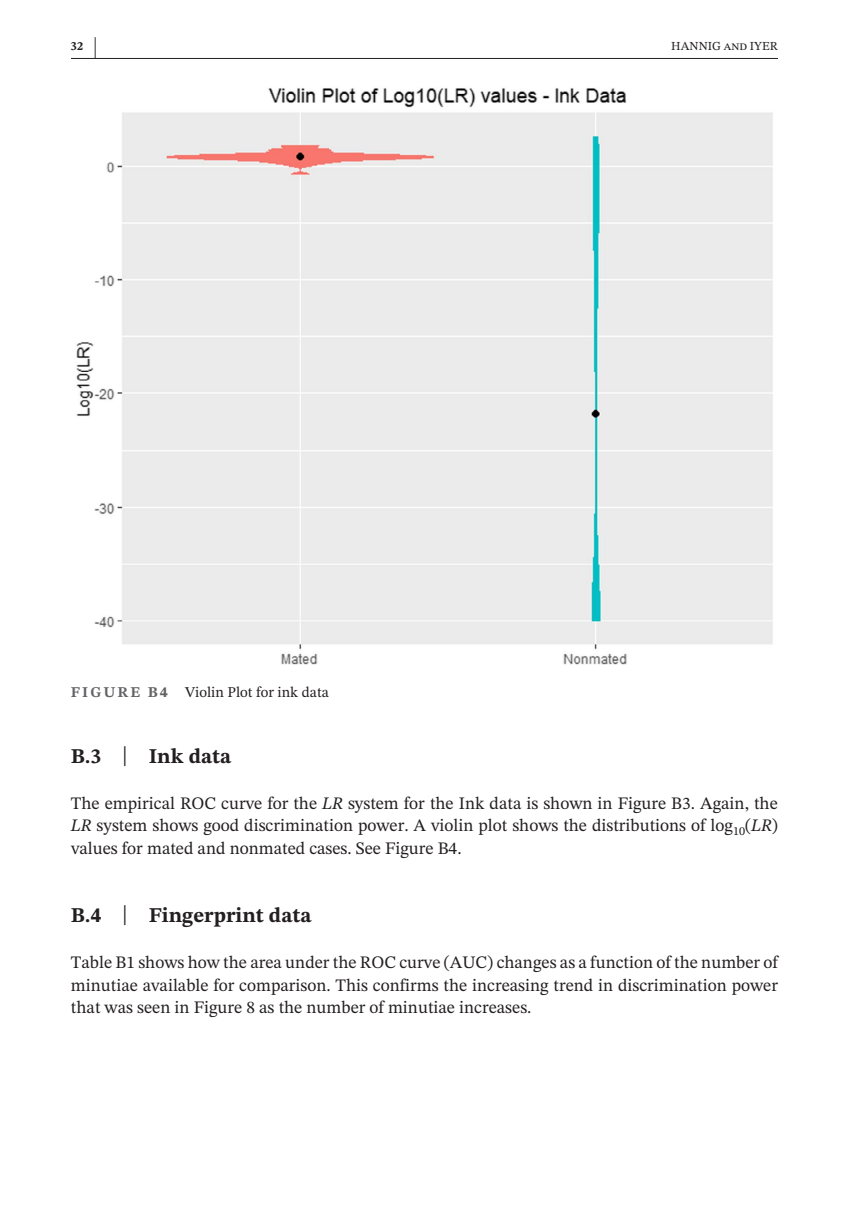
<style>
.page{position:relative;width:849px;height:1221px;background:#fff}
.page>*{position:absolute;margin:0;border:0;box-sizing:border-box;transform-origin:0 0}
.t1{font:700 21px "STIX Two Text";color:#231f20}
.t2{font:17.5px/22.8px "STIX Two Text";color:#231f20;text-align:justify}
.t3{font:14.88px "STIX Two Text";color:#231f20}
.t4{font:12.25px "STIX Two Text";color:#231f20}
.t5{font:700 12.25px "STIX Two Text";color:#231f20}
.s1{font-size:24.68px}
.s2{font-weight:700;color:#636366}
.s3{font-weight:400;font-size:27.65px}
.s4{font-style:italic}
</style>
<div class="page">
<hr style="left:71px;top:58px;width:706px;height:1px;background:#231f20">
<img style="left:76px;top:88px;width:697px;height:577px">
<p class="t5" style="left:71px;top:37px;width:27px">32 <span class="s1">|</span></p>
<p class="t4" style="left:671px;top:37px;width:108px">HANNIG and IYER</p>
<p class="t3" style="left:71px;top:682px;width:259px"><span class="s2">FIGURE B4</span> Violin Plot for ink data</p>
<p class="t1" style="left:71px;top:741px;width:162px">B.3 <span class="s3">|</span> Ink data</p>
<p class="t2" style="left:71px;top:791px;width:708px">The empirical ROC curve for the <span class="s4">LR</span> system for the Ink data is shown in Figure B3. Again, the <span class="s4">LR</span> system shows good discrimination power. A violin plot shows the distributions of log<sub>10</sub>(<span class="s4">LR</span>) values for mated and nonmated cases. See Figure B4.</p>
<p class="t1" style="left:71px;top:900px;width:242px">B.4 <span class="s3">|</span> Fingerprint data</p>
<p class="t2" style="left:71px;top:950px;width:708px">Table B1 shows how the area under the ROC curve (AUC) changes as a function of the number of minutiae available for comparison. This confirms the increasing trend in discrimination power that was seen in Figure 8 as the number of minutiae increases.</p>
</div>
